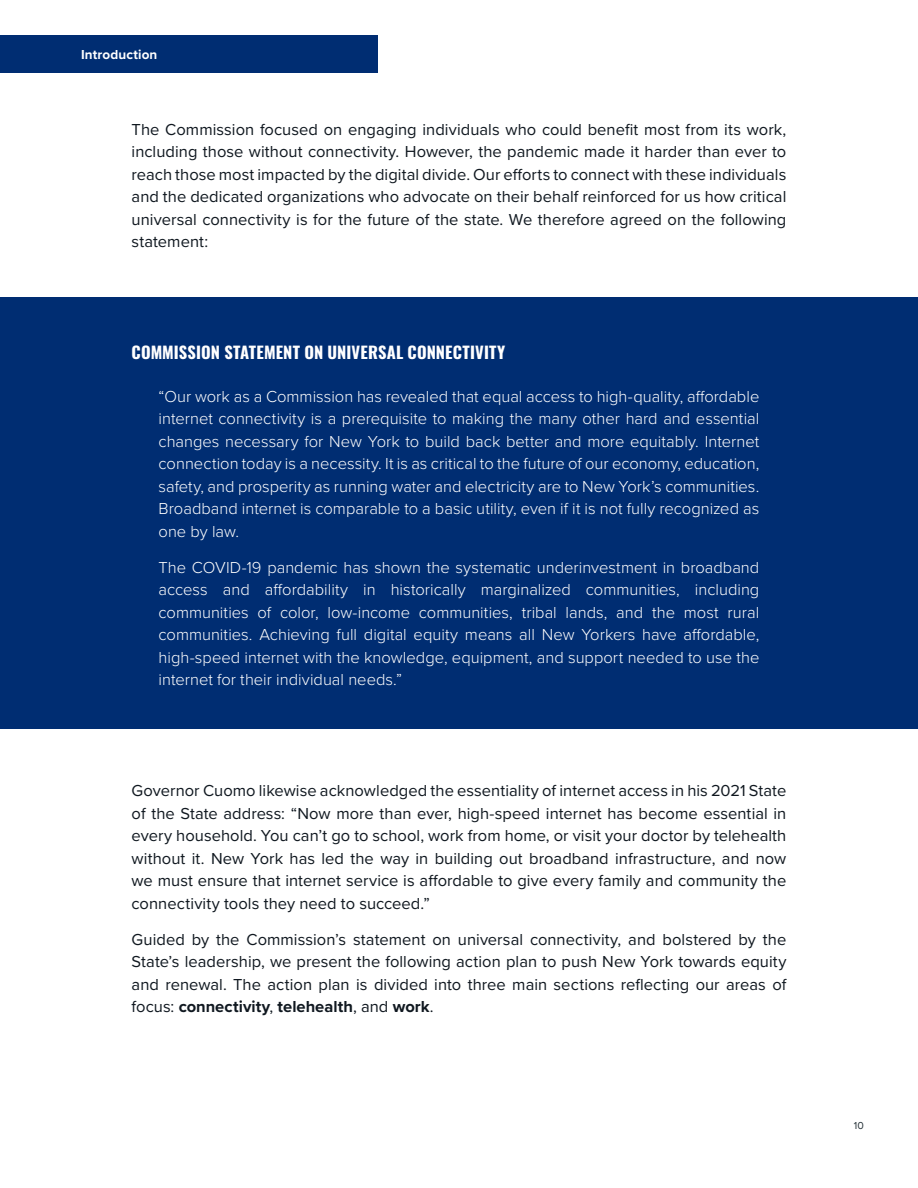
<style>
.page{position:relative;width:918px;height:1188px;background:#fff}
.page>*{position:absolute;margin:0;border:0;box-sizing:border-box;transform-origin:0 0}
.t1{font:16.5px/22.5px "Proxima Nova";letter-spacing:.005em;color:#101820;text-align:justify}
.t2{font:300 16.5px/22.5px "Proxima Nova";color:#fff;text-align:justify}
.t3{font:700 16.5px "Oswald";letter-spacing:.01em;color:#fff}
.t4{font:700 13.5px "Proxima Nova";letter-spacing:.01em;color:#fff}
.t5{font:10.5px "Proxima Nova";color:#263238}
.s1{font-weight:700}
</style>
<div class="page">
<div style="left:0;top:297px;width:918px;height:432px;background:#002d72"></div>
<div style="left:0;top:35px;width:378px;height:38px;background:#002d72"></div>
<p class="t4" style="left:81px;top:45px;width:78px">Introduction</p>
<p class="t1" style="left:132px;top:117px;width:656px">The Commission focused on engaging individuals who could benefit most from its work, including those without connectivity. However, the pandemic made it harder than ever to reach those most impacted by the digital divide. Our efforts to connect with these individuals and the dedicated organizations who advocate on their behalf reinforced for us how critical universal connectivity is for the future of the state. We therefore agreed on the following statement:</p>
<p class="t3" style="left:132px;top:343px;width:375px">COMMISSION STATEMENT ON UNIVERSAL CONNECTIVITY</p>
<p class="t2" style="left:159px;top:384px;width:602px">“Our work as a Commission has revealed that equal access to high-quality, affordable internet connectivity is a prerequisite to making the many other hard and essential changes necessary for New York to build back better and more equitably. Internet connection today is a necessity. It is as critical to the future of our economy, education, safety, and prosperity as running water and electricity are to New York’s communities.<br>Broadband internet is comparable to a basic utility, even if it is not fully recognized as one by law.</p>
<p class="t2" style="left:159px;top:555px;width:602px">The COVID-19 pandemic has shown the systematic underinvestment in broadband access and affordability in historically marginalized communities, including communities of color, low-income communities, tribal lands, and the most rural communities. Achieving full digital equity means all New Yorkers have affordable, high-speed internet with the knowledge, equipment, and support needed to use the internet for their individual needs.”</p>
<p class="t1" style="left:132px;top:779px;width:656px">Governor Cuomo likewise acknowledged the essentiality of internet access in his 2021 State of the State address: “Now more than ever, high-speed internet has become essential in every household. You can’t go to school, work from home, or visit your doctor by telehealth without it. New York has led the way in building out broadband infrastructure, and now we must ensure that internet service is affordable to give every family and community the connectivity tools they need to succeed.”</p>
<p class="t1" style="left:132px;top:927px;width:656px">Guided by the Commission’s statement on universal connectivity, and bolstered by the State’s leadership, we present the following action plan to push New York towards equity and renewal. The action plan is divided into three main sections reflecting our areas of focus: <span class="s1">connectivity</span>, <span class="s1">telehealth</span>, and <span class="s1">work</span>.</p>
<p class="t5" style="left:854px;top:1118px;width:12px">10</p>
</div>
